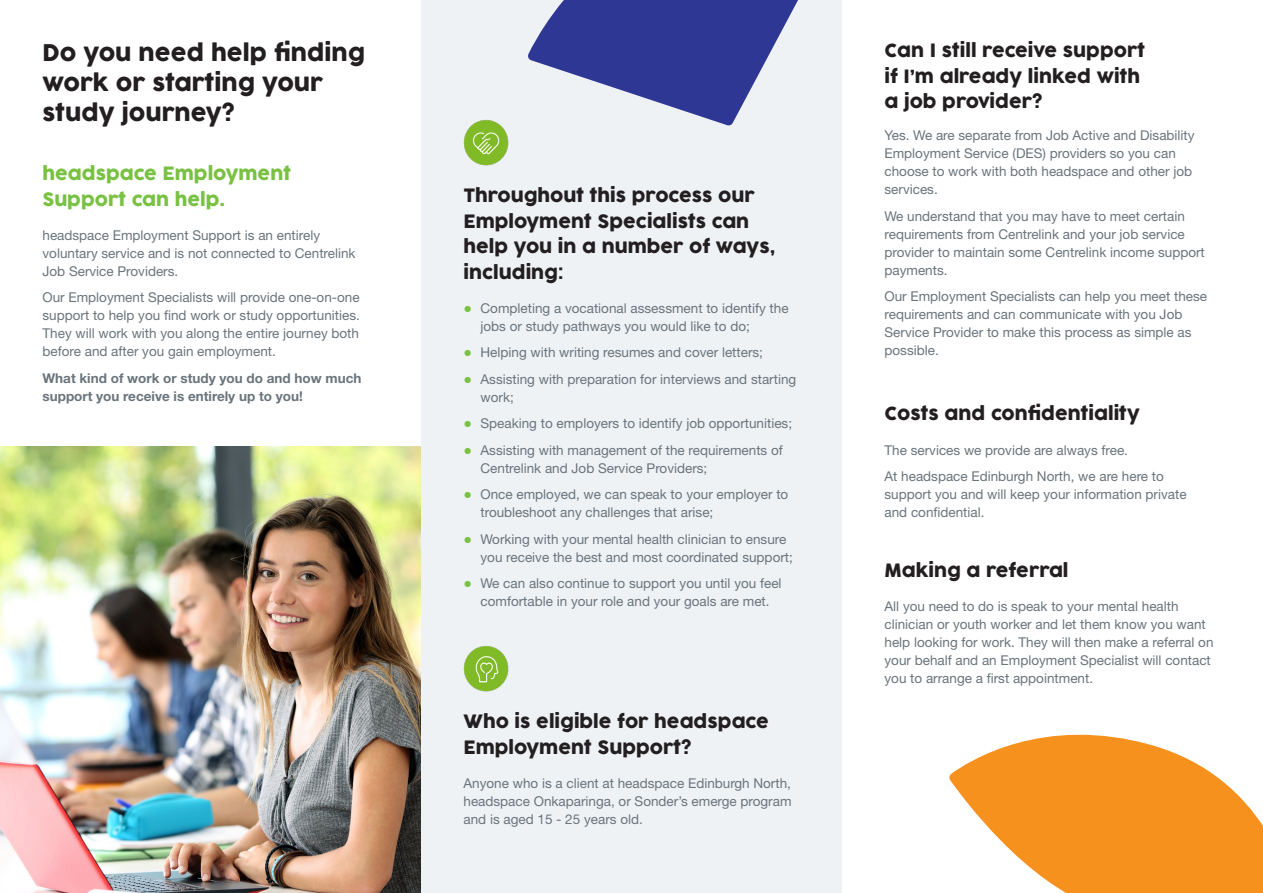
<style>
.page{position:relative;width:1263px;height:893px;background:#fff}
.page>*{position:absolute;margin:0;border:0;box-sizing:border-box;transform-origin:0 0}
.t1{font:22.5px/30px "Cocogoose Pro";color:#231f20}
.t2{font:18px/25.5px "Cocogoose Pro";color:#231f20}
.t3{font:18px/25.5px "Cocogoose Pro";color:#79c142}
.t4{font:13.5px/18px "Helvetica Neue LT Pro";color:#6a747b}
.t5{font:700 13.5px/18px "Helvetica Neue LT Std";color:#6a747b}
.s1{font-family:"Arial Narrow";font-size:14.25px;color:#79c142}
</style>
<div class="page">
<div style="left:421px;top:0;width:421px;height:893px;background:#eff2f5"></div>
<img style="left:0;top:446px;width:421px;height:447px">
<img style="left:463px;top:120px;width:46px;height:45px">
<img style="left:463px;top:646px;width:46px;height:45px">
<svg style="left:949px;top:734px;width:314px;height:159px;fill:#f6911e"></svg>
<svg style="left:528px;top:0;width:270px;height:126px"></svg>
<p class="t1" style="left:43px;top:39px;width:324px">Do you need help finding work or starting your study journey?</p>
<p class="t3" style="left:43px;top:162px;width:250px">headspace Employment<br>Support can help.</p>
<p class="t4" style="left:43px;top:225px;width:315px">headspace Employment Support is an entirely voluntary service and is not connected to Centrelink<br>Job Service Providers.</p>
<p class="t4" style="left:43px;top:288px;width:319px;text-align:justify">Our Employment Specialists will provide one-on-one support to help you find work or study opportunities.<br>They will work with you along the entire journey both before and after you gain employment.</p>
<p class="t5" style="left:43px;top:368px;width:321px">What kind of work or study you do and how much support you receive is entirely up to you!</p>
<p class="t2" style="left:463px;top:183px;width:313px">Throughout this process our<br>Employment Specialists can help you in a number of ways, including:</p>
<p class="t4" style="left:480px;top:298px;width:310px;text-indent:-17px"><span class="s1">●</span> Completing a vocational assessment to identify the jobs or study pathways you would like to do;</p>
<p class="t4" style="left:463px;top:343px;width:301px"><span class="s1">●</span> Helping with writing resumes and cover letters;</p>
<p class="t4" style="left:480px;top:369px;width:317px;text-indent:-17px"><span class="s1">●</span> Assisting with preparation for interviews and starting work;</p>
<p class="t4" style="left:463px;top:414px;width:330px"><span class="s1">●</span> Speaking to employers to identify job opportunities;</p>
<p class="t4" style="left:480px;top:440px;width:304px;text-indent:-17px"><span class="s1">●</span> Assisting with management of the requirements of<br>Centrelink and Job Service Providers;</p>
<p class="t4" style="left:480px;top:485px;width:309px;text-indent:-17px"><span class="s1">●</span> Once employed, we can speak to your employer to troubleshoot any challenges that arise;</p>
<p class="t4" style="left:480px;top:529px;width:314px;text-indent:-17px"><span class="s1">●</span> Working with your mental health clinician to ensure you receive the best and most coordinated support;</p>
<p class="t4" style="left:463px;top:574px;width:320px;text-align:center"><span class="s1">●</span> We can also continue to support you until you feel comfortable in your role and your goals are met.</p>
<p class="t2" style="left:463px;top:709px;width:307px">Who is eligible for headspace<br>Employment Support?</p>
<p class="t4" style="left:463px;top:774px;width:329px;text-align:justify">Anyone who is a client at headspace Edinburgh North, headspace Onkaparinga, or Sonder’s emerge program and is aged 15 - 25 years old.</p>
<p class="t2" style="left:884px;top:39px;width:262px">Can I still receive support if I’m already linked with a job provider?</p>
<p class="t4" style="left:884px;top:126px;width:312px">Yes. We are separate from Job Active and Disability Employment Service (DES) providers so you can choose to work with both headspace and other job services.</p>
<p class="t4" style="left:884px;top:207px;width:322px">We understand that you may have to meet certain requirements from Centrelink and your job service provider to maintain some Centrelink income support payments.</p>
<p class="t4" style="left:884px;top:287px;width:324px">Our Employment Specialists can help you meet these requirements and can communicate with you Job Service Provider to make this process as simple as possible.</p>
<p class="t2" style="left:884px;top:401px;width:257px">Costs and confidentiality</p>
<p class="t4" style="left:884px;top:441px;width:245px">The services we provide are always free.</p>
<p class="t4" style="left:884px;top:467px;width:304px">At headspace Edinburgh North, we are here to support you and will keep your information private and confidential.</p>
<p class="t2" style="left:884px;top:558px;width:186px">Making a referral</p>
<p class="t4" style="left:884px;top:597px;width:331px">All you need to do is speak to your mental health clinician or youth worker and let them know you want help looking for work. They will then make a referral on your behalf and an Employment Specialist will contact you to arrange a first appointment.</p>
</div>
